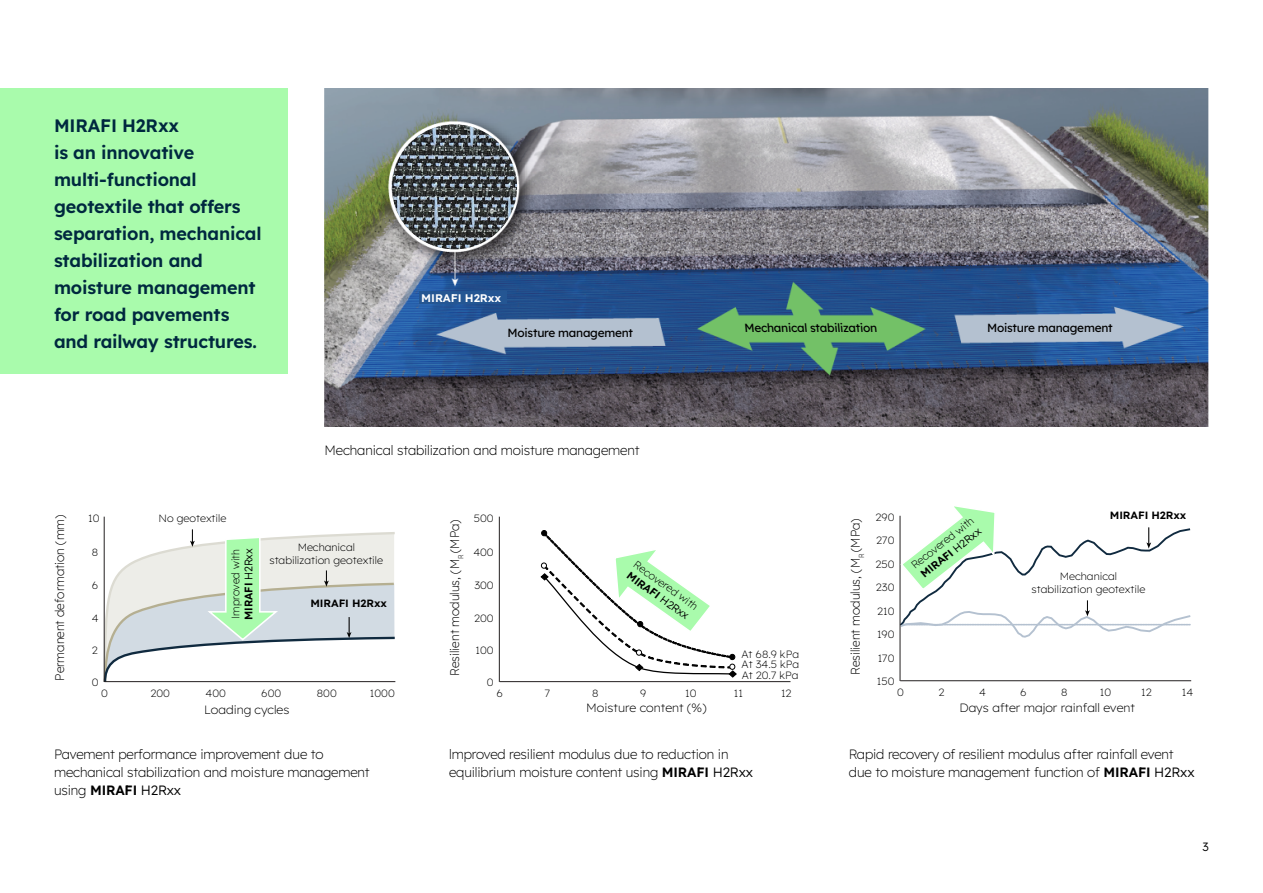
<style>
.page{position:relative;width:1263px;height:893px;background:#fff}
.page>*{position:absolute;margin:0;border:0;box-sizing:border-box;transform-origin:0 0}
.t1{font:600 18px/27px "Lexend";letter-spacing:-.01em;color:#00283f}
.t2{font:200 13.5px/18px "Lexend";letter-spacing:-.01em;color:#000}
.t3{font:200 12.6px "Lexend";color:#010101;scale:.96 1}
.t4{font:200 12px "Lexend";color:#010101;scale:1.04 1}
.t5{font:300 12px "Lexend";color:#000}
.t6{font:11.85px "Lexend";letter-spacing:-.02em;color:#000}
.t7{font:600 11.1px "Lexend";letter-spacing:-.01em;color:#fff;scale:1.04 1}
.t8{font:200 10.95px/13.2px "Lexend";color:#010101;scale:.96 1}
.t9{font:200 10.65px/12.8px "Lexend";color:#010101}
.t10{font:200 10.5px/12.6px "Lexend";color:#010101;text-align:center;scale:1.04 1}
.t11{font:600 10.5px "Lexend";letter-spacing:-.01em;color:#010101;scale:1.04 1}
.s1{font-weight:600}
.s2{font-weight:300}
</style>
<div class="page">
<div style="left:0;top:89px;width:288px;height:285px;background:#a9fbac"></div>
<hr style="left:104px;top:517px;width:1px;height:165px;background:#231f20">
<svg style="left:103px;top:529px;width:293px;height:154px"></svg>
<hr style="left:499px;top:517px;width:1px;height:165px;background:#231f20">
<hr style="left:499px;top:681px;width:291px;height:1px;background:#231f20">
<svg style="left:540px;top:530px;width:197px;height:148px"></svg>
<hr style="left:900px;top:516px;width:1px;height:165px;background:#231f20">
<hr style="left:900px;top:680px;width:291px;height:1px;background:#231f20">
<svg style="left:899px;top:506px;width:292px;height:133px"></svg>
<img style="left:324px;top:89px;width:885px;height:337px">
<div style="left:419px;top:291px;width:87px;height:13px;background:#245693"></div>
<img style="left:392px;top:124px;width:125px;height:125px;border-radius:62px">
<div style="left:496px;top:325px;width:149px;height:17px;background:#b4c1d0"></div>
<div style="left:976px;top:320px;width:148px;height:17px;background:#b4c1d0"></div>
<div style="left:736px;top:320px;width:150px;height:17px;background:#73c167"></div>
<h1 class="t1" style="left:54px;top:111px;width:209px">MIRAFI H2Rxx<br>is an innovative multi-functional geotextile that offers separation, mechanical stabilization and moisture management for road pavements and railway structures.</h1>
<p class="t7" style="left:421px;top:289px;width:79px">MIRAFI H2Rxx</p>
<p class="t6" style="left:507px;top:324px;width:127px">Moisture management</p>
<p class="t6" style="left:745px;top:319px;width:136px">Mechanical stabilization</p>
<p class="t6" style="left:987px;top:319px;width:127px">Moisture management</p>
<p class="t2" style="left:324px;top:440px;width:317px">Mechanical stabilization and moisture management</p>
<p class="t3" style="left:51px;top:681px;width:175px;rotate:-90deg">Permanent deformation (mm)</p>
<p class="t10" style="left:88px;top:511px;width:12px">10</p>
<p class="t10" style="left:92px;top:545px;width:8px">8</p>
<p class="t10" style="left:92px;top:578px;width:8px">6</p>
<p class="t10" style="left:92px;top:611px;width:8px">4</p>
<p class="t10" style="left:92px;top:643px;width:7px">2</p>
<p class="t10" style="left:92px;top:675px;width:8px">0</p>
<p class="t10" style="left:159px;top:511px;width:67px">No geotextile</p>
<p class="t8" style="left:228px;top:620px;width:76px;rotate:-90deg">Improved with<br><span class="s1">MIRAFI</span> <span class="s2">H2Rxx</span></p>
<p class="t10" style="left:269px;top:540px;width:111px">Mechanical stabilization geotextile</p>
<p class="t11" style="left:310px;top:595px;width:75px">MIRAFI H2Rxx</p>
<p class="t10" style="left:101px;top:686px;width:8px">0</p>
<p class="t10" style="left:150px;top:686px;width:20px">200</p>
<p class="t10" style="left:206px;top:686px;width:21px">400</p>
<p class="t10" style="left:261px;top:686px;width:21px">600</p>
<p class="t10" style="left:317px;top:686px;width:21px">800</p>
<p class="t10" style="left:370px;top:686px;width:25px">1000</p>
<p class="t4" style="left:204px;top:701px;width:83px">Loading cycles</p>
<p class="t3" style="left:446px;top:676px;width:164px;rotate:-90deg">Resilient modulus, (M<sub>R</sub> (MPa)</p>
<p class="t10" style="left:474px;top:511px;width:21px">500</p>
<p class="t10" style="left:473px;top:545px;width:21px">400</p>
<p class="t10" style="left:474px;top:578px;width:20px">300</p>
<p class="t10" style="left:474px;top:611px;width:20px">200</p>
<p class="t10" style="left:476px;top:643px;width:19px">100</p>
<p class="t10" style="left:487px;top:675px;width:8px">0</p>
<p class="t11" style="left:1110px;top:507px;width:75px">MIRAFI H2Rxx</p>
<p class="t10" style="left:876px;top:510px;width:20px">290</p>
<p class="t9" style="left:908px;top:560px;width:77px;rotate:-38deg">Recovered with<br><span class="s1">MIRAFI</span> <span class="s2">H2Rxx</span></p>
<p class="t3" style="left:846px;top:675px;width:164px;rotate:-90deg">Resilient modulus, (M<sub>R</sub> (MPa)</p>
<p class="t10" style="left:876px;top:533px;width:19px">270</p>
<p class="t10" style="left:875px;top:557px;width:20px">250</p>
<p class="t10" style="left:876px;top:580px;width:19px">230</p>
<p class="t9" style="left:639px;top:558px;width:77px;rotate:35deg">Recovered with<br><span class="s1">MIRAFI</span> <span class="s2">H2Rxx</span></p>
<p class="t10" style="left:1031px;top:569px;width:111px">Mechanical stabilization geotextile</p>
<p class="t10" style="left:877px;top:604px;width:18px">210</p>
<p class="t10" style="left:877px;top:627px;width:18px">190</p>
<p class="t10" style="left:741px;top:648px;width:57px">At 68.9 kPa</p>
<p class="t10" style="left:878px;top:651px;width:18px">170</p>
<p class="t10" style="left:742px;top:658px;width:57px">At 34.5 kPa</p>
<p class="t10" style="left:742px;top:668px;width:56px">At 20.7 kPa</p>
<p class="t10" style="left:877px;top:675px;width:18px">150</p>
<p class="t10" style="left:496px;top:686px;width:8px">6</p>
<p class="t10" style="left:545px;top:686px;width:7px">7</p>
<p class="t10" style="left:592px;top:686px;width:8px">8</p>
<p class="t10" style="left:640px;top:686px;width:7px">9</p>
<p class="t10" style="left:685px;top:686px;width:12px">10</p>
<p class="t10" style="left:734px;top:686px;width:10px">11</p>
<p class="t10" style="left:781px;top:686px;width:12px">12</p>
<p class="t4" style="left:586px;top:699px;width:117px">Moisture content (%)</p>
<p class="t10" style="left:897px;top:685px;width:8px">0</p>
<p class="t10" style="left:938px;top:685px;width:7px">2</p>
<p class="t10" style="left:979px;top:685px;width:8px">4</p>
<p class="t10" style="left:1020px;top:685px;width:8px">6</p>
<p class="t10" style="left:1061px;top:685px;width:8px">8</p>
<p class="t10" style="left:1100px;top:685px;width:12px">10</p>
<p class="t10" style="left:1141px;top:685px;width:12px">12</p>
<p class="t10" style="left:1182px;top:685px;width:12px">14</p>
<p class="t4" style="left:959px;top:699px;width:170px">Days after major rainfall event</p>
<p class="t2" style="left:54px;top:744px;width:317px">Pavement performance improvement due to mechanical stabilization and moisture management using <span class="s1">MIRAFI</span> <span class="s2">H2Rxx</span></p>
<p class="t2" style="left:449px;top:744px;width:305px">lmproved resilient modulus due to reduction in equilibrium moisture content using <span class="s1">MIRAFI</span> <span class="s2">H2Rxx</span></p>
<p class="t2" style="left:849px;top:744px;width:347px">Rapid recovery of resilient modulus after rainfall event due to moisture management function of <span class="s1">MIRAFI</span> <span class="s2">H2Rxx</span></p>
<p class="t10" style="left:79px;top:772px;width:21px">500</p>
<p class="t5" style="left:1202px;top:838px;width:8px">3</p>
</div>
